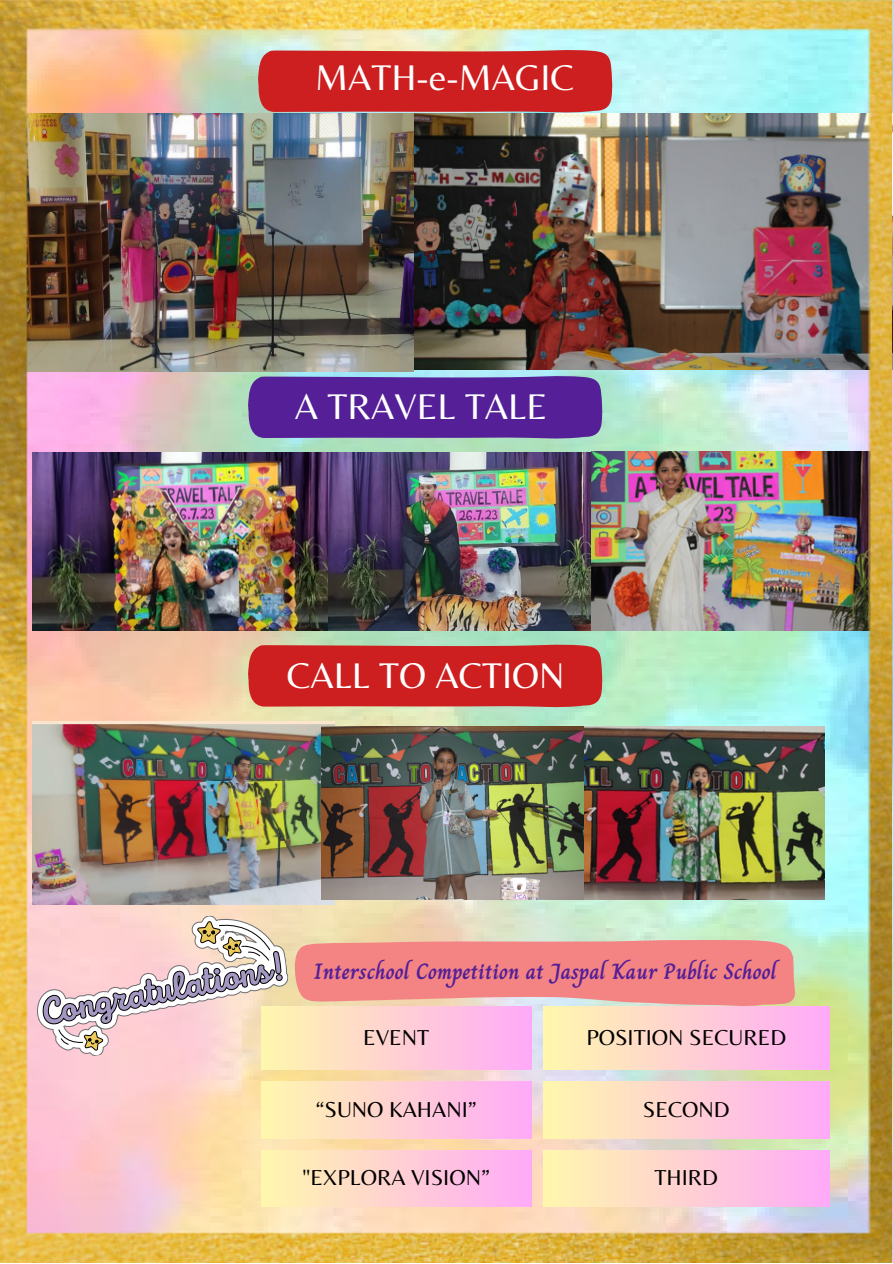
<style>
.page{position:relative;width:893px;height:1264px;background:#fff}
.page>*{position:absolute;margin:0;border:0;box-sizing:border-box;transform-origin:0 0}
.t1{font:37.2px "Belleza";color:#fff}
.t2{font:22.5px "Belleza";color:#000}
.t3{font:700 22.2px "Charm";color:#541f97}
</style>
<div class="page">
<img style="left:0;top:0;width:891px;height:1262px">
<svg style="left:258px;top:49px;width:354px;height:65px;background:#cb2d2c"></svg>
<svg style="left:248px;top:375px;width:355px;height:65px;background:#5b2e9b"></svg>
<svg style="left:248px;top:643px;width:355px;height:65px;background:#cc2e2b"></svg>
<svg style="left:28px;top:907px;width:767px;height:155px;background:#e8b9b1"></svg>
<div style="left:261px;top:1006px;width:270px;height:63px;background:linear-gradient(to right,#fff7ad,#ffaaf8)"></div>
<div style="left:543px;top:1006px;width:286px;height:63px;background:linear-gradient(to right,#fff7ad,#ffaaf8)"></div>
<div style="left:261px;top:1081px;width:270px;height:57px;background:linear-gradient(to right,#fff7ad,#ffaaf8)"></div>
<div style="left:543px;top:1081px;width:286px;height:57px;background:linear-gradient(to right,#fff7ad,#ffaaf8)"></div>
<div style="left:261px;top:1150px;width:270px;height:56px;background:linear-gradient(to right,#fff7ad,#ffaaf8)"></div>
<div style="left:543px;top:1150px;width:286px;height:56px;background:linear-gradient(to right,#fff7ad,#ffaaf8)"></div>
<p class="t1" style="left:315px;top:55px;width:260px">MATH-e-MAGIC</p>
<p class="t1" style="left:295px;top:384px;width:254px">A TRAVEL TALE</p>
<p class="t1" style="left:287px;top:654px;width:279px">CALL TO ACTION</p>
<p class="t3" style="left:314px;top:954px;width:464px">Interschool Competition at Jaspal Kaur Public School</p>
<p class="t2" style="left:363px;top:1024px;width:68px">EVENT</p>
<p class="t2" style="left:586px;top:1024px;width:201px">POSITION SECURED</p>
<p class="t2" style="left:315px;top:1095px;width:162px">“SUNO KAHANI”</p>
<p class="t2" style="left:643px;top:1095px;width:88px">SECOND</p>
<p class="t2" style="left:302px;top:1164px;width:189px">"EXPLORA VISION”</p>
<p class="t2" style="left:654px;top:1164px;width:65px">THIRD</p>
</div>
